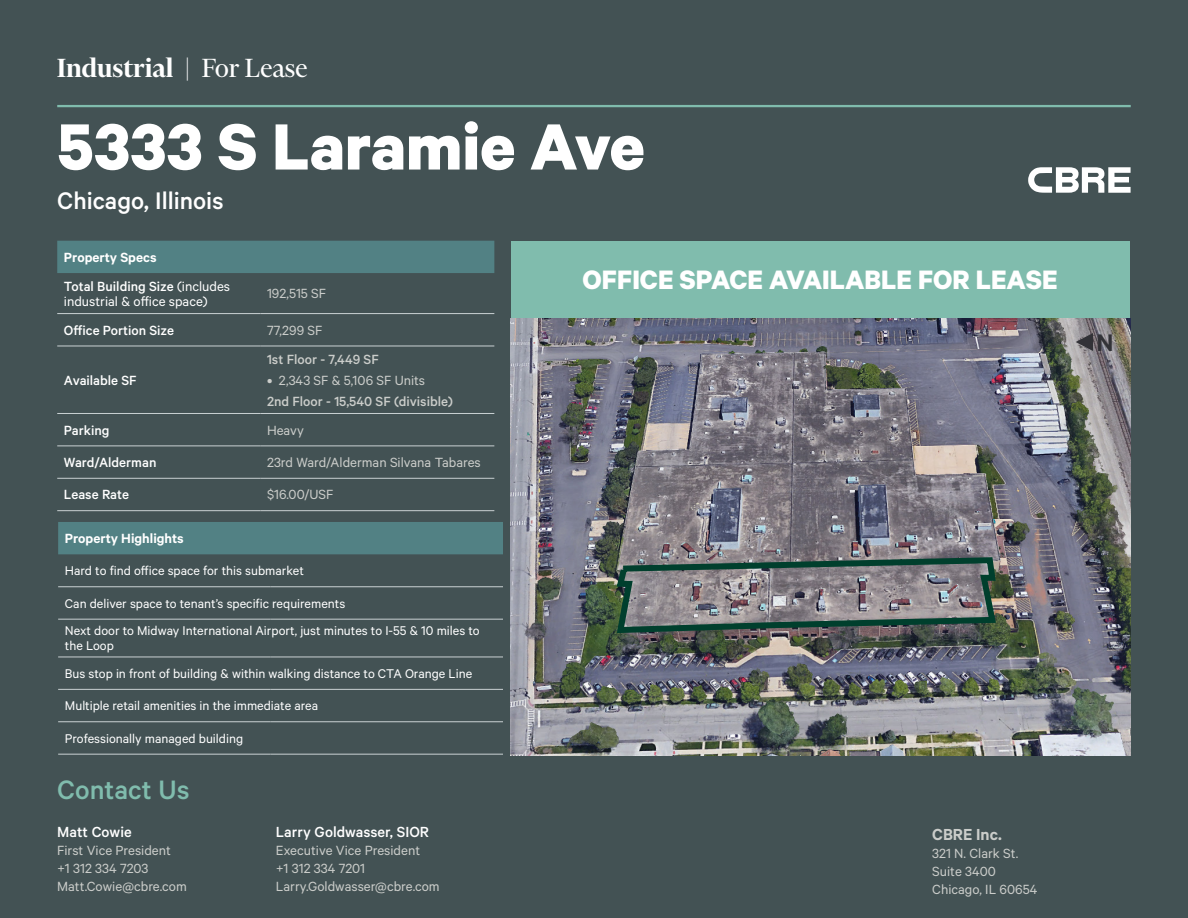
<style>
.page{position:relative;width:1188px;height:918px;background:#435254}
.page>*{position:absolute;margin:0;border:0;box-sizing:border-box;transform-origin:0 0}
.t1{font:700 73.5px "Calibre";color:#fff}
.t2{font:700 30px "Calibre";color:#fff}
.t3{font:600 30px "Financier Display";color:#fff}
.t4{font:500 30px "Calibre";color:#80bcad}
.t5{font:500 27px "Calibre";color:#fff}
.t6{font:600 27px "Calibre";color:#323237}
.t7{font:600 18px "Calibre";color:#cbcdca}
.t8{font:500 16.5px "Calibre";color:#fff}
.t9{font:15px/18px "Calibre";color:#cbcdca}
.t10{font:500 15px/29px "Calibre";color:#fff}
.t11{font:500 15px/21px "Calibre";color:#cbcdca}
.t12{font:15px "Calibre";color:#fff}
.t13{font:600 15px "Calibre";color:#fff}
.t14{font:14.25px/27.6px "Calibre";color:#fff}
.s1{font-weight:400}
.s2{font-weight:600}
</style>
<div class="page">
<svg style="left:1028px;top:167px;width:103px;height:26px"></svg>
<hr style="left:57px;top:105px;width:1074px;height:2px;background:#80bcad">
<div style="left:57px;top:241px;width:437px;height:32px;background:#528184"></div>
<hr style="left:57px;top:313px;width:203px;height:1px;background:#cad1d3">
<hr style="left:260px;top:313px;width:234px;height:1px;background:#cad1d3">
<hr style="left:57px;top:345px;width:203px;height:1px;background:#cad1d3">
<hr style="left:260px;top:345px;width:234px;height:1px;background:#cad1d3">
<hr style="left:57px;top:413px;width:203px;height:1px;background:#cad1d3">
<hr style="left:260px;top:413px;width:234px;height:1px;background:#cad1d3">
<hr style="left:57px;top:445px;width:203px;height:1px;background:#cad1d3">
<hr style="left:260px;top:445px;width:234px;height:1px;background:#cad1d3">
<hr style="left:57px;top:478px;width:203px;height:1px;background:#cad1d3">
<hr style="left:260px;top:478px;width:234px;height:1px;background:#cad1d3">
<hr style="left:57px;top:510px;width:203px;height:1px;background:#cad1d3">
<hr style="left:260px;top:510px;width:234px;height:1px;background:#cad1d3">
<div style="left:511px;top:241px;width:618px;height:78px;background:#80bcad"></div>
<img style="left:511px;top:319px;width:620px;height:437px">
<div style="left:58px;top:522px;width:445px;height:32px;background:#528184"></div>
<hr style="left:58px;top:586px;width:213px;height:1px;background:#cad1d3">
<hr style="left:271px;top:586px;width:232px;height:1px;background:#cad1d3">
<hr style="left:58px;top:619px;width:213px;height:1px;background:#cad1d3">
<hr style="left:271px;top:619px;width:232px;height:1px;background:#cad1d3">
<hr style="left:58px;top:656px;width:213px;height:1px;background:#cad1d3">
<hr style="left:271px;top:656px;width:232px;height:1px;background:#cad1d3">
<hr style="left:58px;top:689px;width:213px;height:1px;background:#cad1d3">
<hr style="left:271px;top:689px;width:232px;height:1px;background:#cad1d3">
<hr style="left:58px;top:721px;width:213px;height:1px;background:#cad1d3">
<hr style="left:271px;top:721px;width:232px;height:1px;background:#cad1d3">
<hr style="left:58px;top:754px;width:213px;height:1px;background:#cad1d3">
<hr style="left:271px;top:754px;width:232px;height:1px;background:#cad1d3">
<svg style="left:1076px;top:333px;width:17px;height:18px"></svg>
<img style="left:613px;top:554px;width:387px;height:82px">
<h2 class="t3" style="left:57px;top:48px;width:252px">Industrial <span class="s1">| For Lease</span></h2>
<h1 class="t1" style="left:57px;top:102px;width:589px">5333 S Laramie Ave</h1>
<h3 class="t5" style="left:57px;top:185px;width:168px">Chicago, Illinois</h3>
<p class="t10" style="left:64px;top:242px;width:168px"><span class="s2">Property Specs<br></span>Total Building Size <span class="s1">(includes</span></p>
<p class="t12" style="left:64px;top:292px;width:145px">industrial &amp; office space)</p>
<p class="t9" style="left:267px;top:284px;width:61px">192,515 SF</p>
<p class="t10" style="left:64px;top:315px;width:112px">Office Portion Size</p>
<p class="t9" style="left:267px;top:320px;width:57px">77,299 SF</p>
<p class="t10" style="left:64px;top:365px;width:74px">Available SF</p>
<p class="t11" style="left:267px;top:348px;width:113px">1st Floor - 7,449 SF</p>
<p class="t11" style="left:267px;top:369px;width:187px">• <span class="s1">2,343 SF &amp; 5,106 SF Units<br></span>2nd Floor - 15,540 SF (divisible)</p>
<p class="t10" style="left:64px;top:415px;width:47px">Parking</p>
<p class="t9" style="left:267px;top:420px;width:38px">Heavy</p>
<p class="t10" style="left:64px;top:447px;width:94px">Ward/Alderman</p>
<p class="t9" style="left:267px;top:453px;width:215px">23rd Ward/Alderman Silvana Tabares</p>
<p class="t10" style="left:64px;top:480px;width:67px">Lease Rate</p>
<p class="t9" style="left:267px;top:485px;width:68px">$16.00/USF</p>
<p class="t13" style="left:65px;top:529px;width:120px">Property Highlights</p>
<p class="t14" style="left:65px;top:556px;width:240px">Hard to find office space for this submarket</p>
<p class="t14" style="left:65px;top:589px;width:416px">Can deliver space to tenant’s specific requirements<br>Next door to Midway International Airport, just minutes to I-55 &amp; 10 miles to</p>
<p class="t14" style="left:65px;top:631px;width:409px">the Loop<br>Bus stop in front of building &amp; within walking distance to CTA Orange Line</p>
<p class="t14" style="left:65px;top:691px;width:255px">Multiple retail amenities in the immediate area</p>
<p class="t14" style="left:65px;top:724px;width:180px">Professionally managed building</p>
<h2 class="t4" style="left:57px;top:772px;width:134px">Contact Us</h2>
<p class="t8" style="left:57px;top:823px;width:76px">Matt Cowie</p>
<p class="t9" style="left:57px;top:841px;width:131px">First Vice President +1 312 334 7203<br>Matt.Cowie@cbre.com</p>
<p class="t8" style="left:276px;top:823px;width:155px">Larry Goldwasser, SIOR</p>
<p class="t9" style="left:276px;top:841px;width:165px">Executive Vice President<br>+1 312 334 7201<br>Larry.Goldwasser@cbre.com</p>
<h2 class="t2" style="left:583px;top:262px;width:477px">OFFICE SPACE AVAILABLE FOR LEASE</h2>
<p class="t7" style="left:932px;top:824px;width:71px">CBRE Inc.</p>
<p class="t9" style="left:932px;top:844px;width:107px">321 N. Clark St.<br>Suite 3400<br>Chicago, IL 60654</p>
<h3 class="t6" style="left:1097px;top:326px;width:19px">N</h3>
</div>
